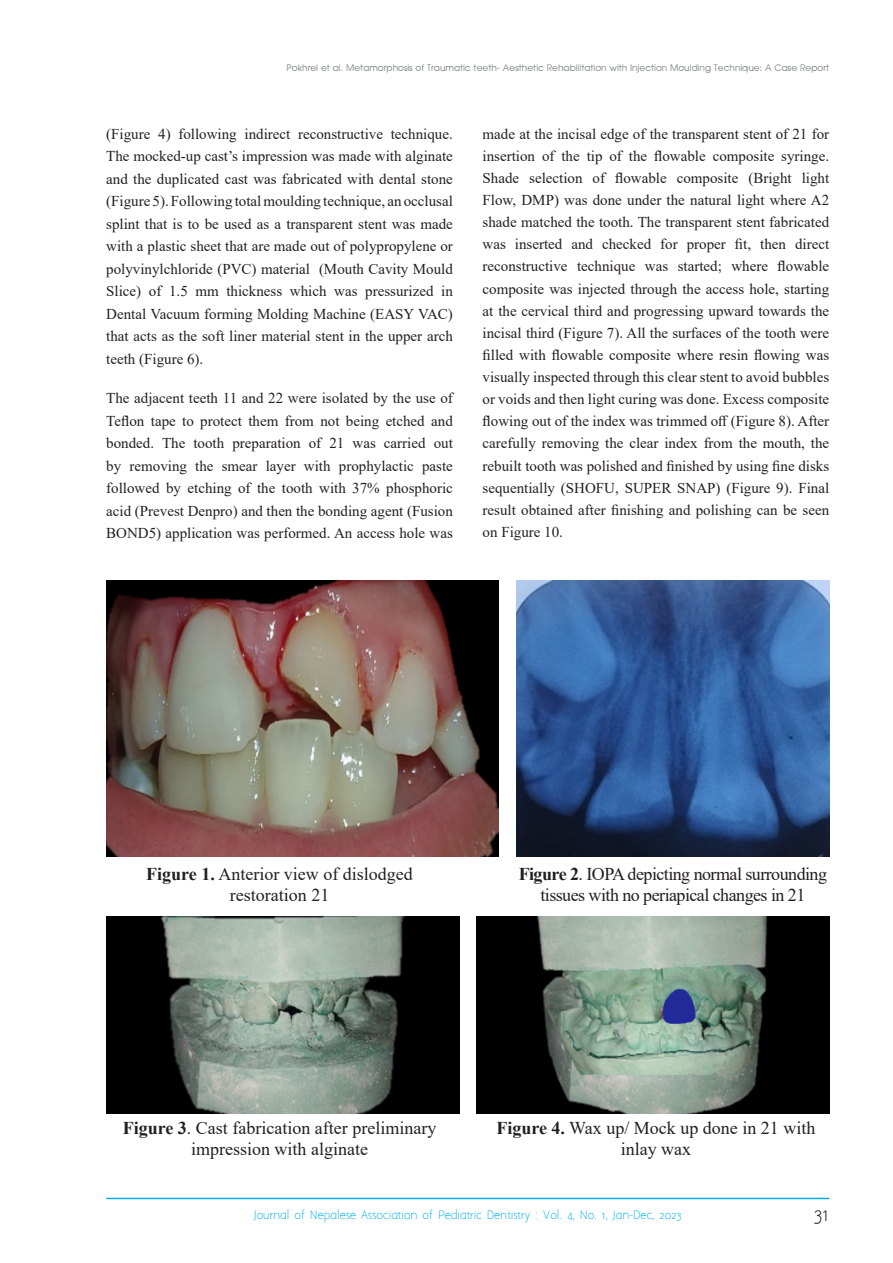
<style>
.page{position:relative;width:893px;height:1263px;background:#fff}
.page>*{position:absolute;margin:0;border:0;box-sizing:border-box;transform-origin:0 0}
.t1{font:18px/20.7px "Times New Roman";color:#231f20;text-align:center}
.t2{font:18px/20.7px "Times New Roman";letter-spacing:-.03em;color:#231f20;text-align:center}
.t3{font:18px "Aaargh Normal";color:#231f20}
.t4{font:15px/22.2px "Times New Roman";color:#231f20;text-align:justify}
.t5{font:10.5px "Aaargh Normal";color:#00aeef}
.t6{font:9px "Advance Normal";color:#808285}
.s1{font-weight:700}
</style>
<div class="page">
<hr style="left:106px;top:1198px;width:723px;height:1px;background:#00aeef">
<img style="left:106px;top:581px;width:393px;height:275px">
<img style="left:516px;top:581px;width:313px;height:276px">
<img style="left:106px;top:916px;width:353px;height:197px">
<img style="left:476px;top:916px;width:353px;height:197px">
<p class="t6" style="left:287px;top:62px;width:544px">Pokhrel et al. Metamorphosis of Traumatic teeth- Aesthetic Rehabilitation with Injection Moulding Technique: A Case Report</p>
<p class="t4" style="left:106px;top:122px;width:348px">(Figure 4) following indirect reconstructive technique.<br>The mocked-up cast’s impression was made with alginate and the duplicated cast was fabricated with dental stone (Figure 5). Following total moulding technique, an occlusal splint that is to be used as a transparent stent was made with a plastic sheet that are made out of polypropylene or polyvinylchloride (PVC) material (Mouth Cavity Mould Slice) of 1.5 mm thickness which was pressurized in Dental Vacuum forming Molding Machine (EASY VAC) that acts as the soft liner material stent in the upper arch teeth (Figure 6).</p>
<p class="t4" style="left:106px;top:386px;width:348px">The adjacent teeth 11 and 22 were isolated by the use of Teflon tape to protect them from not being etched and bonded. The tooth preparation of 21 was carried out by removing the smear layer with prophylactic paste followed by etching of the tooth with 37% phosphoric acid (Prevest Denpro) and then the bonding agent (Fusion BOND5) application was performed. An access hole was</p>
<p class="t4" style="left:483px;top:122px;width:348px">made at the incisal edge of the transparent stent of 21 for insertion of the tip of the flowable composite syringe.<br>Shade selection of flowable composite (Bright light Flow, DMP) was done under the natural light where A2 shade matched the tooth. The transparent stent fabricated was inserted and checked for proper fit, then direct reconstructive technique was started; where flowable composite was injected through the access hole, starting at the cervical third and progressing upward towards the incisal third (Figure 7). All the surfaces of the tooth were filled with flowable composite where resin flowing was visually inspected through this clear stent to avoid bubbles or voids and then light curing was done. Excess composite flowing out of the index was trimmed off (Figure 8). After carefully removing the clear index from the mouth, the rebuilt tooth was polished and finished by using fine disks sequentially (SHOFU, SUPER SNAP) (Figure 9). Final result obtained after finishing and polishing can be seen on Figure 10.</p>
<p class="t1" style="left:146px;top:863px;width:268px"><span class="s1">Figure 1.</span> Anterior view of dislodged restoration 21</p>
<p class="t2" style="left:519px;top:863px;width:310px"><span class="s1">Figure 2</span>. IOPA depicting normal surrounding tissues with no periapical changes in 21</p>
<p class="t1" style="left:123px;top:1117px;width:315px"><span class="s1">Figure 3</span>. Cast fabrication after preliminary impression with alginate</p>
<p class="t1" style="left:496px;top:1117px;width:320px"><span class="s1">Figure 4.</span> Wax up/ Mock up done in 21 with inlay wax</p>
<p class="t5" style="left:254px;top:1209px;width:430px">Journal of Nepalese Association of Pediatric Dentistry : Vol. 4, No. 1, Jan-Dec, 2023</p>
<p class="t3" style="left:814px;top:1204px;width:17px">31</p>
</div>
